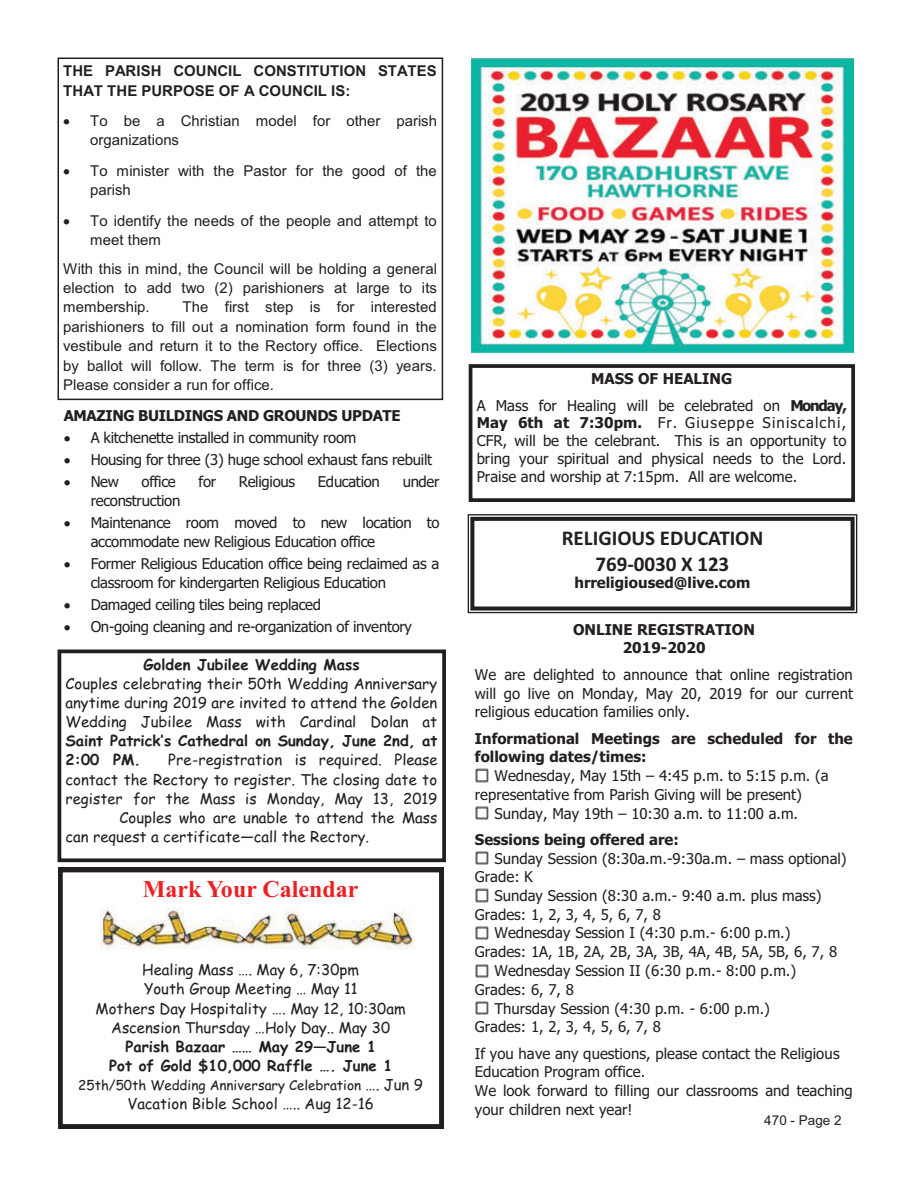
<style>
.page{position:relative;width:918px;height:1188px;background:#fff}
.page>*{position:absolute;margin:0;border:0;box-sizing:border-box;transform-origin:0 0}
.t1{font:700 24px "Times New Roman";color:#ee1f23}
.t2{font:700 21px/25.8px "Calibri";color:#231f20;text-align:center}
.t3{font:15px/18.8px "Tahoma";color:#231f20;text-align:justify}
.t4{font:15px/19.2px "Comic Sans MS";color:#231f20;text-align:center}
.t5{font:15px/19.5px "Arial";color:#231f20}
.t6{font:15px/22.2px "Tahoma";letter-spacing:-.025em;color:#231f20}
.t7{font:15px/21.9px "Tahoma";letter-spacing:-.02em;color:#231f20}
.t8{font:700 15px/18.8px "Tahoma";color:#231f20;text-align:center}
.t9{font:700 15px/19px "Comic Sans MS";color:#231f20;text-align:center}
.t10{font:700 15px/19.5px "Arial";color:#231f20}
.t11{font:700 15px "Tahoma";letter-spacing:-.02em;color:#231f20}
.t12{font:13.5px "Comic Sans MS";color:#231f20}
.t13{font:13.5px "Arial";letter-spacing:.005em;color:#231f20}
.s1{font-size:15px}
.s2{font-weight:700}
</style>
<div class="page">
<svg style="left:58px;top:868px;width:386px;height:261px"></svg>
<img style="left:101px;top:906px;width:313px;height:44px">
<svg style="left:468px;top:514px;width:389px;height:99px"></svg>
<img style="left:475px;top:768px;width:14px;height:15px">
<img style="left:475px;top:806px;width:14px;height:14px">
<img style="left:475px;top:851px;width:14px;height:14px">
<img style="left:475px;top:888px;width:14px;height:15px">
<img style="left:475px;top:926px;width:14px;height:14px">
<img style="left:475px;top:964px;width:14px;height:14px">
<img style="left:475px;top:1001px;width:14px;height:14px">
<div style="left:58px;top:650px;width:388px;height:212px;border:4px solid #231f20"></div>
<div style="left:469px;top:364px;width:386px;height:138px;border:4px solid #231f20"></div>
<div style="left:58px;top:58px;width:385px;height:342px;border:2px solid #231f20"></div>
<img style="left:471px;top:59px;width:383px;height:293px">
<p class="t10" style="left:63px;top:63px;width:375px">THE PARISH COUNCIL CONSTITUTION STATES<br>THAT THE PURPOSE OF A COUNCIL IS:</p>
<p class="t5" style="left:90px;top:112px;width:348px">To be a Christian model for other parish organizations</p>
<p class="t5" style="left:90px;top:162px;width:348px">To minister with the Pastor for the good of the parish</p>
<p class="t5" style="left:90px;top:212px;width:348px">To identify the needs of the people and attempt to meet them</p>
<p class="t5" style="left:63px;top:260px;width:375px;text-align:justify">With this in mind, the Council will be holding a general election to add two (2) parishioners at large to its membership.</p>
<p class="t5" style="left:63px;top:299px;width:375px;text-align:justify;text-indent:119px">The first step is for interested parishioners to fill out a nomination form found in the vestibule and return it to the Rectory office. Elections by ballot will follow. The term is for three (3) years.<br>Please consider a run for office.</p>
<p class="t11" style="left:64px;top:410px;width:338px">AMAZING BUILDINGS AND GROUNDS UPDATE</p>
<p class="t6" style="left:91px;top:428px;width:343px">A kitchenette installed in community room<br>Housing for three (3) huge school exhaust fans rebuilt<br>New</p>
<p class="t3" style="left:142px;top:474px;width:36px">office</p>
<p class="t3" style="left:199px;top:474px;width:19px">for</p>
<p class="t7" style="left:239px;top:472px;width:58px">Religious</p>
<p class="t7" style="left:318px;top:472px;width:64px">Education</p>
<p class="t3" style="left:403px;top:474px;width:38px">under</p>
<p class="t7" style="left:91px;top:491px;width:350px">reconstruction<br>Maintenance room moved to new location to</p>
<p class="t7" style="left:91px;top:532px;width:350px">accommodate new Religious Education office<br>Former Religious Education office being reclaimed as a</p>
<p class="t6" style="left:91px;top:573px;width:323px">classroom for kindergarten Religious Education<br>Damaged ceiling tiles being replaced<br>On-going cleaning and re-organization of inventory</p>
<p class="t9" style="left:143px;top:656px;width:218px">Golden Jubilee Wedding Mass</p>
<p class="t4" style="left:66px;top:675px;width:373px;text-align:justify">Couples celebrating their 50th Wedding Anniversary anytime during 2019 are invited to attend the Golden Wedding Jubilee Mass with Cardinal Dolan at</p>
<p class="t9" style="left:66px;top:733px;width:374px;text-align:left">Saint Patrick’s Cathedral on Sunday, June 2nd, at<br>2:00 PM.</p>
<p class="t4" style="left:168px;top:752px;width:271px">Pre-registration is required. Please</p>
<p class="t4" style="left:66px;top:771px;width:373px">contact the Rectory to register. The closing date to</p>
<p class="t4" style="left:66px;top:790px;width:373px">register for the Mass is Monday, May 13, 2019</p>
<p class="t4" style="left:120px;top:810px;width:320px">Couples who are unable to attend the Mass</p>
<p class="t4" style="left:66px;top:829px;width:305px">can request a certificate—call the Rectory.</p>
<h1 class="t1" style="left:143px;top:874px;width:217px">Mark Your Calendar</h1>
<p class="t4" style="left:96px;top:962px;width:312px">Healing Mass …. May 6, 7:30pm<br>Youth Group Meeting … May 11<br>Mothers Day Hospitality …. May 12, 10:30am Ascension Thursday …Holy Day.. May 30</p>
<p class="t9" style="left:109px;top:1039px;width:285px">Parish Bazaar …… May 29—June 1<br>Pot of Gold $10,000 Raffle …. June 1</p>
<p class="t12" style="left:78px;top:1080px;width:346px">25th/50th Wedding Anniversary Celebration <span class="s1">…. Jun 9</span></p>
<p class="t4" style="left:128px;top:1096px;width:248px">Vacation Bible School ….. Aug 12-16</p>
<p class="t3" style="left:477px;top:366px;width:372px;line-height:26.8px;text-align:center"><span class="s2">MASS OF HEALING<br></span>A Mass for Healing will be celebrated on <span class="s2">Monday,</span></p>
<p class="t3" style="left:477px;top:415px;width:371px;line-height:17.9px"><span class="s2">May 6th at 7:30pm.</span> Fr. Giuseppe Siniscalchi, CFR, will be the celebrant. This is an opportunity to bring your spiritual and physical needs to the Lord.<br>Praise and worship at 7:15pm. All are welcome.</p>
<h2 class="t2" style="left:562px;top:525px;width:203px">RELIGIOUS EDUCATION<br>769-0030 X 123</h2>
<p class="t8" style="left:574px;top:575px;width:177px">hrreligioused@live.com</p>
<p class="t8" style="left:573px;top:621px;width:183px">ONLINE REGISTRATION<br>2019-2020</p>
<p class="t3" style="left:475px;top:666px;width:380px">We are delighted to announce that online registration will go live on Monday, May 20, 2019 for our current religious education families only.</p>
<p class="t8" style="left:475px;top:730px;width:379px;text-align:left">Informational Meetings are scheduled for the following dates/times:</p>
<p class="t3" style="left:495px;top:767px;width:336px">Wednesday, May 15th – 4:45 p.m. to 5:15 p.m. (a</p>
<p class="t3" style="left:475px;top:786px;width:329px">representative from Parish Giving will be present)</p>
<p class="t3" style="left:495px;top:805px;width:305px">Sunday, May 19th – 10:30 a.m. to 11:00 a.m.</p>
<p class="t8" style="left:475px;top:831px;width:206px">Sessions being offered are:</p>
<p class="t3" style="left:495px;top:850px;width:354px">Sunday Session (8:30a.m.-9:30a.m. – mass optional)</p>
<p class="t3" style="left:475px;top:869px;width:60px">Grade: K</p>
<p class="t3" style="left:495px;top:888px;width:329px">Sunday Session (8:30 a.m.- 9:40 a.m. plus mass)</p>
<p class="t3" style="left:475px;top:906px;width:188px">Grades: 1, 2, 3, 4, 5, 6, 7, 8</p>
<p class="t3" style="left:495px;top:925px;width:297px">Wednesday Session I (4:30 p.m.- 6:00 p.m.)</p>
<p class="t3" style="left:475px;top:944px;width:364px">Grades: 1A, 1B, 2A, 2B, 3A, 3B, 4A, 4B, 5A, 5B, 6, 7, 8</p>
<p class="t3" style="left:495px;top:963px;width:303px">Wednesday Session II (6:30 p.m.- 8:00 p.m.)</p>
<p class="t3" style="left:475px;top:981px;width:101px">Grades: 6, 7, 8</p>
<p class="t3" style="left:495px;top:1000px;width:277px">Thursday Session (4:30 p.m. - 6:00 p.m.)</p>
<p class="t3" style="left:475px;top:1019px;width:188px">Grades: 1, 2, 3, 4, 5, 6, 7, 8</p>
<p class="t3" style="left:475px;top:1045px;width:379px;text-align:left">If you have any questions, please contact the Religious Education Program office.<br>We look forward to filling our classrooms and teaching your children next year!</p>
<p class="t13" style="left:764px;top:1115px;width:79px">470 - Page 2</p>
</div>
